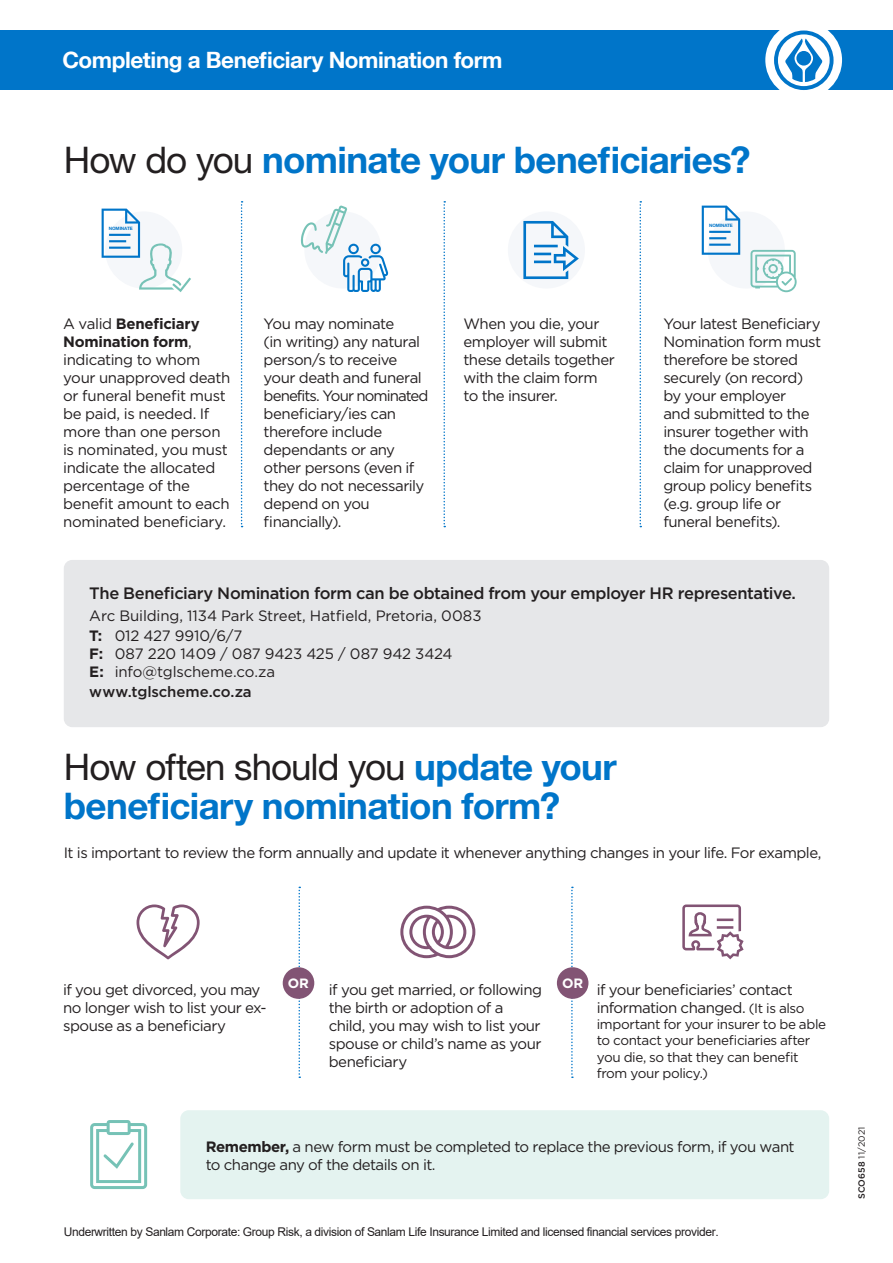
<style>
.page{position:relative;width:893px;height:1263px;background:#fff}
.page>*{position:absolute;margin:0;border:0;box-sizing:border-box;transform-origin:0 0}
.Body{font:700 36.75px/39px "Helvetica Neue LT Std";letter-spacing:-.015em;color:#0075c9}
.t1{font:700 22.5px "Helvetica Neue LT";letter-spacing:-.02em;color:#fff}
.Body-2{font:500 16.5px "Gotham";letter-spacing:-.025em;color:#231f20}
.Body-3{font:15px/18px "Gotham";letter-spacing:-.03em;color:#231f20}
.Sanlam_bullets_l1{font:15px/18px "Gotham";letter-spacing:-.035em;color:#231f20}
.Body-4{font:15px "Gotham";letter-spacing:-.01em;color:#231f20}
.Body-5{font:15px "Gotham";letter-spacing:-.005em;color:#231f20}
.Body-6{font:500 15px "Gotham";letter-spacing:-.005em;color:#231f20}
.Sanlam_bullets_l1-2{font:13.5px/16.2px "Gotham";letter-spacing:-.03em;color:#231f20}
.Body-7{font:700 13.5px "Gotham";color:#fff}
.Body-8{font:12px "Arial";letter-spacing:-.03em;color:#231f20}
.White_Bullet_Marker{font:9px "Gotham";letter-spacing:.02em;color:#231f20}
.t2{font:700 4.5px "Helvetica Neue LT Std";letter-spacing:-.015em;color:#0075c9}
.s1{font-weight:400;color:#231f20}
.s2{font-weight:700}
.s3{font-size:13.5px}
.s4{font-weight:500}
</style>
<div class="page">
<div style="left:508px;top:211px;width:77px;height:77px;background:#f5f7fa;border-radius:50%"></div>
<div style="left:708px;top:211px;width:77px;height:77px;background:#f5f7fa;border-radius:50%"></div>
<div style="left:0;top:31px;width:893px;height:59px;background:#0075c9"></div>
<div style="left:765px;top:22px;width:77px;height:76px;background:#fff;border-radius:50%"></div>
<svg style="left:774px;top:31px;width:59px;height:59px"></svg>
<svg style="left:241px;top:201px;width:2px;height:326px"></svg>
<svg style="left:443px;top:201px;width:2px;height:326px"></svg>
<svg style="left:639px;top:201px;width:2px;height:326px"></svg>
<svg style="left:102px;top:209px;width:89px;height:83px"></svg>
<svg style="left:702px;top:206px;width:38px;height:49px"></svg>
<svg style="left:301px;top:206px;width:87px;height:86px"></svg>
<svg style="left:523px;top:221px;width:56px;height:58px"></svg>
<svg style="left:750px;top:250px;width:47px;height:42px"></svg>
<div style="left:64px;top:560px;width:765px;height:167px;background:#e6e7e9;border-radius:9px"></div>
<div style="left:180px;top:1110px;width:649px;height:89px;background:#e4f3f0;border-radius:9px"></div>
<svg style="left:90px;top:1120px;width:57px;height:69px"></svg>
<svg style="left:298px;top:887px;width:2px;height:191px"></svg>
<svg style="left:571px;top:887px;width:2px;height:191px"></svg>
<div style="left:283px;top:967px;width:31px;height:32px;background:#825474;border-radius:50%"></div>
<div style="left:557px;top:967px;width:31px;height:32px;background:#825474;border-radius:50%"></div>
<svg style="left:137px;top:904px;width:63px;height:55px"></svg>
<svg style="left:400px;top:906px;width:75px;height:52px"></svg>
<svg style="left:682px;top:904px;width:62px;height:55px"></svg>
<p class="t1" style="left:63px;top:46px;width:442px">Completing a Beneficiary Nomination form</p>
<p class="Body" style="left:64px;top:140px;width:688px"><span class="s1">How do you</span> nominate your beneficiaries?</p>
<p class="t2" style="left:109px;top:225px;width:25px">NOMINATE</p>
<p class="t2" style="left:709px;top:222px;width:25px">NOMINATE</p>
<p class="Body-3" style="left:63px;top:314px;width:169px">A valid <span class="s2">Beneficiary<br>Nomination form</span>, indicating to whom your unapproved death or funeral benefit must be paid, is needed. If more than one person is nominated, you must indicate the allocated percentage of the benefit amount to each nominated beneficiary.</p>
<p class="Body-3" style="left:264px;top:314px;width:166px">You may nominate<br>(in writing) any natural person/s to receive your death and funeral benefits. Your nominated beneficiary/ies can therefore include dependants or any other persons (even if they do not necessarily depend on you financially).</p>
<p class="Body-3" style="left:463px;top:314px;width:153px">When you die, your employer will submit these details together with the claim form to the insurer.</p>
<p class="Body-3" style="left:663px;top:314px;width:159px">Your latest Beneficiary<br>Nomination form must therefore be stored securely (on record) by your employer<br>and submitted to the insurer together with the documents for a claim for unapproved group policy benefits (e.g. group life or funeral benefits).</p>
<p class="Body-2" style="left:89px;top:582px;width:708px">The Beneficiary Nomination form can be obtained from your employer HR representative.</p>
<p class="Body-4" style="left:89px;top:606px;width:394px">Arc Building, 1134 Park Street, Hatfield, Pretoria, 0083</p>
<p class="Body-4" style="left:89px;top:626px;width:155px"><span class="s2">T:</span> 012 427 9910/6/7</p>
<p class="Body-5" style="left:89px;top:644px;width:365px"><span class="s2">F:</span> 087 220 1409 / 087 9423 425 / 087 942 3424</p>
<p class="Body-4" style="left:89px;top:662px;width:187px"><span class="s2">E:</span> info@tglscheme.co.za</p>
<p class="Body-6" style="left:89px;top:682px;width:164px">www.tglscheme.co.za</p>
<p class="Body" style="left:64px;top:747px;width:555px"><span class="s1">How often should you</span> update your beneficiary nomination form?</p>
<p class="Body-3" style="left:64px;top:843px;width:759px">It is important to review the form annually and update it whenever anything changes in your life. For example,</p>
<p class="Body-7" style="left:288px;top:974px;width:23px">OR</p>
<p class="Body-7" style="left:562px;top:974px;width:23px">OR</p>
<p class="Sanlam_bullets_l1" style="left:63px;top:980px;width:205px">if you get divorced, you may no longer wish to list your ex&shy;spouse as a beneficiary</p>
<p class="Sanlam_bullets_l1" style="left:329px;top:980px;width:215px">if you get married, or following the birth or adoption of a child, you may wish to list your spouse or child’s name as your beneficiary</p>
<p class="Sanlam_bullets_l1" style="left:597px;top:980px;width:209px">if your beneficiaries’ contact information changed. <span class="s3">(It is also</span></p>
<p class="Sanlam_bullets_l1-2" style="left:597px;top:1016px;width:231px">important for your insurer to be able to contact your beneficiaries after you die, so that they can benefit from your policy.)</p>
<p class="Body-3" style="left:206px;top:1137px;width:590px"><span class="s2">Remember,</span> a new form must be completed to replace the previous form, if you want to change any of the details on it.</p>
<p class="Body-8" style="left:64px;top:1223px;width:656px">Underwritten by Sanlam Corporate: Group Risk, a division of Sanlam Life Insurance Limited and licensed financial services provider.</p>
<p class="White_Bullet_Marker" style="left:856px;top:1199px;width:74px;rotate:-90deg"><span class="s4">SCO658</span> 11/2021</p>
</div>
